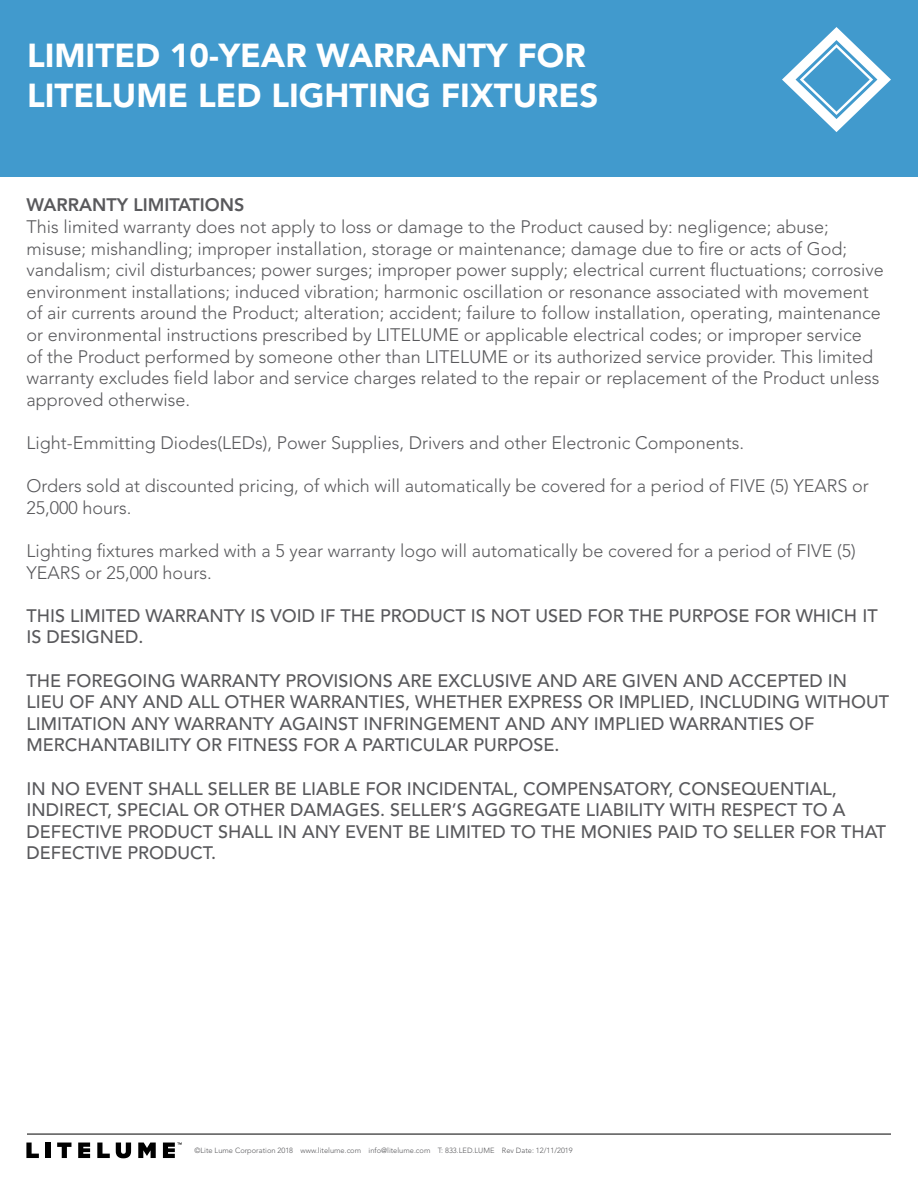
<style>
.page{position:relative;width:918px;height:1188px;background:#fff}
.page>*{position:absolute;margin:0;border:0;box-sizing:border-box;transform-origin:0 0}
.t1{font:900 33px/39.6px "Avenir LT Std";color:#fff}
.t2{font:300 18px/21.6px "Avenir LT Std";color:#59595c}
.t3{font:500 18px/21.6px "Avenir LT Std";color:#59595c}
.t4{font:800 18px "Avenir LT Std";color:#59595c}
.t5{font:300 7.5px "Avenir LT Std";color:#59595c}
</style>
<div class="page">
<div style="left:0;top:0;width:918px;height:177px;background:#419acd"></div>
<svg style="left:782px;top:27px;width:109px;height:105px"></svg>
<hr style="left:27px;top:1134px;width:864px;height:1px;background:#000">
<svg style="left:26px;top:1143px;width:13px;height:15px"></svg>
<div style="left:46px;top:1143px;width:5px;height:15px;background:#000"></div>
<svg style="left:57px;top:1143px;width:14px;height:15px"></svg>
<svg style="left:78px;top:1143px;width:12px;height:15px"></svg>
<svg style="left:97px;top:1143px;width:13px;height:15px"></svg>
<svg style="left:116px;top:1143px;width:15px;height:15px"></svg>
<svg style="left:138px;top:1143px;width:18px;height:15px"></svg>
<svg style="left:163px;top:1143px;width:19px;height:15px"></svg>
<h1 class="t1" style="left:27px;top:36px;width:573px">LIMITED 10-YEAR WARRANTY FOR<br>LITELUME LED LIGHTING FIXTURES</h1>
<p class="t4" style="left:26px;top:195px;width:220px">WARRANTY LIMITATIONS</p>
<p class="t2" style="left:26px;top:216px;width:859px">This limited warranty does not apply to loss or damage to the Product caused by: negligence; abuse; misuse; mishandling; improper installation, storage or maintenance; damage due to fire or acts of God; vandalism; civil disturbances; power surges; improper power supply; electrical current fluctuations; corrosive environment installations; induced vibration; harmonic oscillation or resonance associated with movement of air currents around the Product; alteration; accident; failure to follow installation, operating, maintenance or environmental instructions prescribed by LITELUME or applicable electrical codes; or improper service<br>of the Product performed by someone other than LITELUME or its authorized service provider. This limited warranty excludes field labor and service charges related to the repair or replacement of the Product unless approved otherwise.</p>
<p class="t2" style="left:26px;top:432px;width:719px">Light-Emmitting Diodes(LEDs), Power Supplies, Drivers and other Electronic Components.</p>
<p class="t2" style="left:26px;top:475px;width:844px">Orders sold at discounted pricing, of which will automatically be covered for a period of FIVE (5) YEARS or<br>25,000 hours.</p>
<p class="t2" style="left:26px;top:540px;width:831px">Lighting fixtures marked with a 5 year warranty logo will automatically be covered for a period of FIVE (5)<br>YEARS or 25,000 hours.</p>
<p class="t3" style="left:26px;top:605px;width:853px">THIS LIMITED WARRANTY IS VOID IF THE PRODUCT IS NOT USED FOR THE PURPOSE FOR WHICH IT<br>IS DESIGNED.</p>
<p class="t3" style="left:26px;top:670px;width:864px">THE FOREGOING WARRANTY PROVISIONS ARE EXCLUSIVE AND ARE GIVEN AND ACCEPTED IN LIEU OF ANY AND ALL OTHER WARRANTIES, WHETHER EXPRESS OR IMPLIED, INCLUDING WITHOUT LIMITATION ANY WARRANTY AGAINST INFRINGEMENT AND ANY IMPLIED WARRANTIES OF MERCHANTABILITY OR FITNESS FOR A PARTICULAR PURPOSE.</p>
<p class="t3" style="left:26px;top:778px;width:861px">IN NO EVENT SHALL SELLER BE LIABLE FOR INCIDENTAL, COMPENSATORY, CONSEQUENTIAL, INDIRECT, SPECIAL OR OTHER DAMAGES. SELLER’S AGGREGATE LIABILITY WITH RESPECT TO A DEFECTIVE PRODUCT SHALL IN ANY EVENT BE LIMITED TO THE MONIES PAID TO SELLER FOR THAT DEFECTIVE PRODUCT.</p>
<p class="t5" style="left:194px;top:1146px;width:380px">©Lite Lume Corporation 2018 www.litelume.com info@litelume.com T: 833.LED.LUME Rev Date: 12/11/2019</p>
</div>
